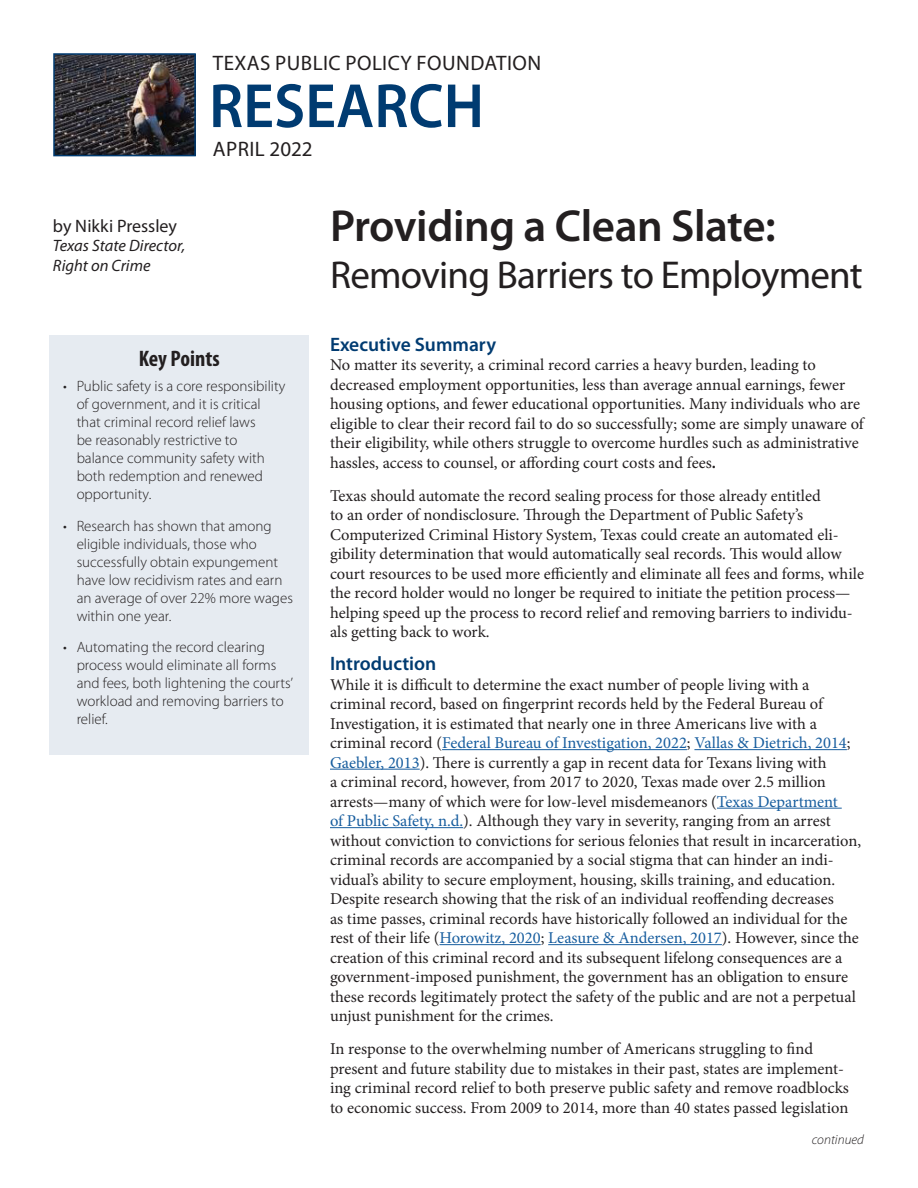
<style>
.page{position:relative;width:918px;height:1188px;background:#fff}
.page>*{position:absolute;margin:0;border:0;box-sizing:border-box;transform-origin:0 0}
.t1{font:600 63px "Myriad Pro";color:#003b71;scale:.95 1}
.t2{font:600 45px "Myriad Pro";letter-spacing:-.01em;color:#231f20}
.t3{font:39px "Myriad Pro";letter-spacing:-.02em;color:#231f20}
.t4{font:700 condensed 22.5px "Myriad Pro";color:#231f20}
.t5{font:21px "Myriad Pro";letter-spacing:.02em;color:#231f20}
.t6{font:600 19.5px "Myriad Pro";color:#003b71}
.t7{font:18px "Myriad Pro";color:#231f20}
.t8{font:16.5px/19.5px "Minion Pro";color:#231f20}
.t9{font:italic 16.5px/19.8px "Myriad Pro";color:#231f20}
.t10{font:300 15px/18px "Myriad Pro";color:#231f20}
.t11{font:italic 300 13.5px "Myriad Pro";color:#231f20}
.s1{font-weight:700}
.s2{color:#175d9e}
</style>
<div class="page">
<img style="left:56px;top:56px;width:137px;height:97px">
<div style="left:53px;top:53px;width:143px;height:103px;border:2px solid #003b71"></div>
<div style="left:50px;top:336px;width:259px;height:419px;background:#e6ebf1"></div>
<hr style="left:442px;top:749px;width:245px;height:1px;background:#175d9e">
<hr style="left:694px;top:749px;width:153px;height:1px;background:#175d9e">
<hr style="left:330px;top:769px;width:90px;height:1px;background:#175d9e">
<hr style="left:717px;top:808px;width:125px;height:1px;background:#175d9e">
<hr style="left:330px;top:827px;width:133px;height:1px;background:#175d9e">
<hr style="left:439px;top:944px;width:102px;height:1px;background:#175d9e">
<hr style="left:548px;top:944px;width:174px;height:1px;background:#175d9e">
<p class="t7" style="left:53px;top:215px;width:126px">by Nikki Pressley</p>
<p class="t9" style="left:53px;top:236px;width:134px">Texas State Director,<br>Right on Crime</p>
<p class="t5" style="left:213px;top:50px;width:330px">TEXAS PUBLIC POLICY FOUNDATION</p>
<h1 class="t1" style="left:209px;top:66px;width:291px">RESEARCH</h1>
<p class="t5" style="left:213px;top:136px;width:101px">APRIL 2022</p>
<h2 class="t2" style="left:330px;top:197px;width:447px">Providing a Clean Slate:</h2>
<h3 class="t3" style="left:330px;top:250px;width:534px">Removing Barriers to Employment</h3>
<h3 class="t4" style="left:139px;top:345px;width:83px">Key Points</h3>
<p class="t10" style="left:77px;top:377px;width:210px;text-indent:-14px">• Public safety is a core responsibility of government, and it is critical that criminal record relief laws<br>be reasonably restrictive to balance community safety with both redemption and renewed opportunity.</p>
<p class="t10" style="left:77px;top:516px;width:218px;text-indent:-14px">• Research has shown that among eligible individuals, those who successfully obtain expungement have low recidivism rates and earn an average of over 22% more wages within one year.</p>
<p class="t10" style="left:77px;top:638px;width:218px;text-indent:-14px">• Automating the record clearing process would eliminate all forms and fees, both lightening the courts’ workload and removing barriers to relief.</p>
<p class="t6" style="left:330px;top:332px;width:168px">Executive Summary</p>
<p class="t8" style="left:330px;top:355px;width:535px">No matter its severity, a criminal record carries a heavy burden, leading to decreased employment opportunities, less than average annual earnings, fewer housing options, and fewer educational opportunities. Many individuals who are eligible to clear their record fail to do so successfully; some are simply unaware of their eligibility, while others struggle to overcome hurdles such as administrative hassles, access to counsel, or affording court costs and fees<span class="s1">.</span></p>
<p class="t8" style="left:330px;top:486px;width:536px">Texas should automate the record sealing process for those already entitled<br>to an order of nondisclosure. Through the Department of Public Safety’s Computerized Criminal History System, Texas could create an automated eli&shy;gibility determination that would automatically seal records. This would allow court resources to be used more efficiently and eliminate all fees and forms, while the record holder would no longer be required to initiate the petition process— helping speed up the process to record relief and removing barriers to individu&shy;als getting back to work.</p>
<p class="t6" style="left:330px;top:651px;width:108px">Introduction</p>
<p class="t8" style="left:330px;top:675px;width:533px">While it is difficult to determine the exact number of people living with a criminal record, based on fingerprint records held by the Federal Bureau of Investigation, it is estimated that nearly one in three Americans live with a criminal record (<span class="s2">Federal Bureau of Investigation, 2022</span>; <span class="s2">Vallas &amp; Dietrich, 2014</span>; <span class="s2">Gaebler, 2013</span>). There is currently a gap in recent data for Texans living with<br>a criminal record, however, from 2017 to 2020, Texas made over 2.5 million arrests—many of which were for low-level misdemeanors (<span class="s2">Texas Department<br>of Public Safety, n.d.</span>). Although they vary in severity, ranging from an arrest without conviction to convictions for serious felonies that result in incarceration, criminal records are accompanied by a social stigma that can hinder an indi&shy;vidual’s ability to secure employment, housing, skills training, and education.<br>Despite research showing that the risk of an individual reoffending decreases<br>as time passes, criminal records have historically followed an individual for the rest of their life (<span class="s2">Horowitz, 2020</span>; <span class="s2">Leasure &amp; Andersen, 2017</span>). However, since the creation of this criminal record and its subsequent lifelong consequences are a government-imposed punishment, the government has an obligation to ensure these records legitimately protect the safety of the public and are not a perpetual unjust punishment for the crimes.</p>
<p class="t8" style="left:330px;top:1039px;width:521px">In response to the overwhelming number of Americans struggling to find present and future stability due to mistakes in their past, states are implement&shy;ing criminal record relief to both preserve public safety and remove roadblocks to economic success. From 2009 to 2014, more than 40 states passed legislation</p>
<p class="t11" style="left:812px;top:1132px;width:54px">continued</p>
</div>
